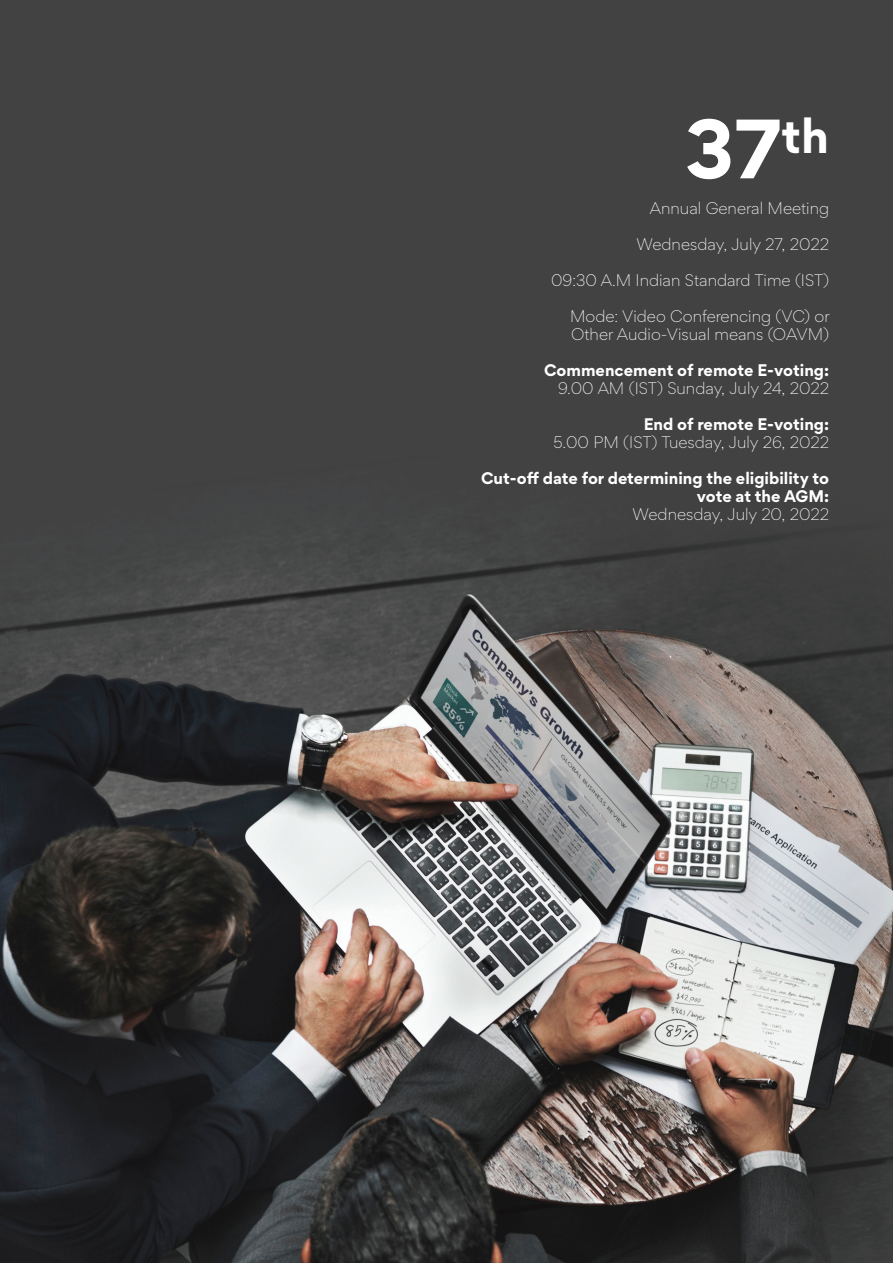
<style>
.page{position:relative;width:893px;height:1263px;background:#fff}
.page>*{position:absolute;margin:0;border:0;box-sizing:border-box;transform-origin:0 0}
.LIST_INDENT_BODY_SPA{font:700 75px "Gordita";color:#fff}
.LIST_INDENT_BODY_SPA-2{font:300 15px/18px "Gordita";color:#fff}
.LIST_INDENT_BODY_SPA-3{font:700 15px/18px "Gordita";color:#fff;text-align:right}
</style>
<div class="page">
<img style="left:0;top:0;width:893px;height:1263px">
<p class="LIST_INDENT_BODY_SPA" style="left:685px;top:89px;width:146px">37<sup>th</sup></p>
<p class="LIST_INDENT_BODY_SPA-2" style="left:650px;top:199px;width:181px">Annual General Meeting</p>
<p class="LIST_INDENT_BODY_SPA-2" style="left:636px;top:235px;width:194px">Wednesday, July 27, 2022</p>
<p class="LIST_INDENT_BODY_SPA-2" style="left:551px;top:271px;width:280px">09:30 A.M Indian Standard Time (IST)</p>
<p class="LIST_INDENT_BODY_SPA-2" style="left:570px;top:307px;width:261px">Mode: Video Conferencing (VC) or<br>Other Audio-Visual means (OAVM)</p>
<p class="LIST_INDENT_BODY_SPA-3" style="left:544px;top:361px;width:287px">Commencement of remote E-voting:</p>
<p class="LIST_INDENT_BODY_SPA-2" style="left:558px;top:379px;width:273px">9.00 AM (IST) Sunday, July 24, 2022</p>
<p class="LIST_INDENT_BODY_SPA-3" style="left:644px;top:415px;width:187px">End of remote E-voting:</p>
<p class="LIST_INDENT_BODY_SPA-2" style="left:554px;top:433px;width:277px">5.00 PM (IST) Tuesday, July 26, 2022</p>
<p class="LIST_INDENT_BODY_SPA-3" style="left:481px;top:469px;width:350px">Cut-off date for determining the eligibility to vote at the AGM:</p>
<p class="LIST_INDENT_BODY_SPA-2" style="left:632px;top:505px;width:198px">Wednesday, July 20, 2022</p>
</div>
